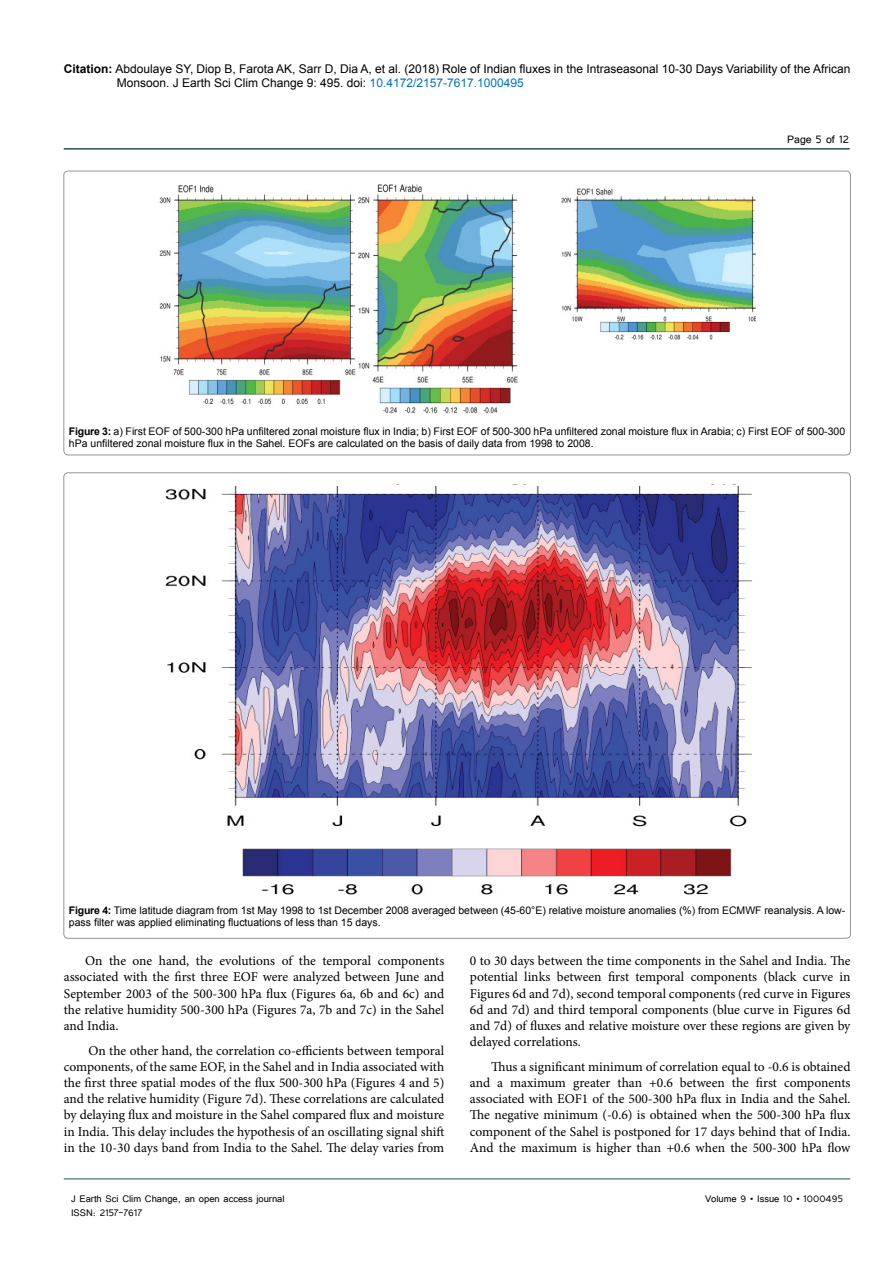
<style>
.page{position:relative;width:893px;height:1263px;background:#fff}
.page>*{position:absolute;margin:0;border:0;box-sizing:border-box;transform-origin:0 0}
.t1{font:13.5px/16.2px "Minion Pro";color:#000;text-align:justify}
.t2{font:13.5px "Tunga";color:#000}
.t3{font:12px/14.4px "Arial";color:#000}
.t4{font:12px "Tunga";color:#000}
.t5{font:10.5px/12.6px "Arial";color:#000}
.s1{font-weight:700}
.s2{color:#0072bc}
</style>
<div class="page">
<hr style="left:64px;top:148px;width:786px;height:2px;background:#265150">
<hr style="left:64px;top:1179px;width:786px;height:1px;background:#265150">
<img style="left:159px;top:184px;width:596px;height:230px">
<img style="left:165px;top:486px;width:587px;height:409px">
<p class="t3" style="left:117px;top:61px;width:735px;text-indent:-53px"><span class="s1">Citation:</span> Abdoulaye SY, Diop B, Farota AK, Sarr D, Dia A, et al. (2018) Role of Indian fluxes in the Intraseasonal 10-30 Days Variability of the African<br>Monsoon. J Earth Sci Clim Change 9: 495. doi: <span class="s2">10.4172/2157-7617.1000495</span></p>
<p class="t2" style="left:787px;top:131px;width:63px">Page 5 of 12</p>
<p class="t5" style="left:69px;top:425px;width:778px"><span class="s1">Figure 3:</span> a) First EOF of 500-300 hPa unfiltered zonal moisture flux in India; b) First EOF of 500-300 hPa unfiltered zonal moisture flux in Arabia; c) First EOF of 500-300 hPa unfiltered zonal moisture flux in the Sahel. EOFs are calculated on the basis of daily data from 1998 to 2008.</p>
<p class="t5" style="left:69px;top:904px;width:778px"><span class="s1">Figure 4:</span> Time latitude diagram from 1st May 1998 to 1st December 2008 averaged between (45-60°E) relative moisture anomalies (%) from ECMWF reanalysis. A low&shy;pass filter was applied eliminating fluctuations of less than 15 days.</p>
<p class="t1" style="left:64px;top:953px;width:382px;text-indent:21px">On the one hand, the evolutions of the temporal components associated with the first three EOF were analyzed between June and September 2003 of the 500-300 hPa flux (Figures 6a, 6b and 6c) and the relative humidity 500-300 hPa (Figures 7a, 7b and 7c) in the Sahel and India.</p>
<p class="t1" style="left:64px;top:1042px;width:382px;text-indent:25px">On the other hand, the correlation co-efficients between temporal components, of the same EOF, in the Sahel and in India associated with the first three spatial modes of the flux 500-300 hPa (Figures 4 and 5) and the relative humidity (Figure 7d). These correlations are calculated by delaying flux and moisture in the Sahel compared flux and moisture in India. This delay includes the hypothesis of an oscillating signal shift in the 10-30 days band from India to the Sahel. The delay varies from</p>
<p class="t1" style="left:470px;top:953px;width:382px">0 to 30 days between the time components in the Sahel and India. The potential links between first temporal components (black curve in Figures 6d and 7d), second temporal components (red curve in Figures 6d and 7d) and third temporal components (blue curve in Figures 6d and 7d) of fluxes and relative moisture over these regions are given by delayed correlations.</p>
<p class="t1" style="left:470px;top:1058px;width:382px;text-indent:21px">Thus a significant minimum of correlation equal to -0.6 is obtained and a maximum greater than +0.6 between the first components associated with EOF1 of the 500-300 hPa flux in India and the Sahel.<br>The negative minimum (-0.6) is obtained when the 500-300 hPa flux component of the Sahel is postponed for 17 days behind that of India.<br>And the maximum is higher than +0.6 when the 500-300 hPa flow</p>
<p class="t4" style="left:71px;top:1190px;width:215px">J Earth Sci Clim Change, an open access journal</p>
<p class="t4" style="left:705px;top:1190px;width:139px">Volume 9 • Issue 10 • 1000495</p>
<p class="t4" style="left:71px;top:1205px;width:73px">ISSN: 2157-7617</p>
</div>
